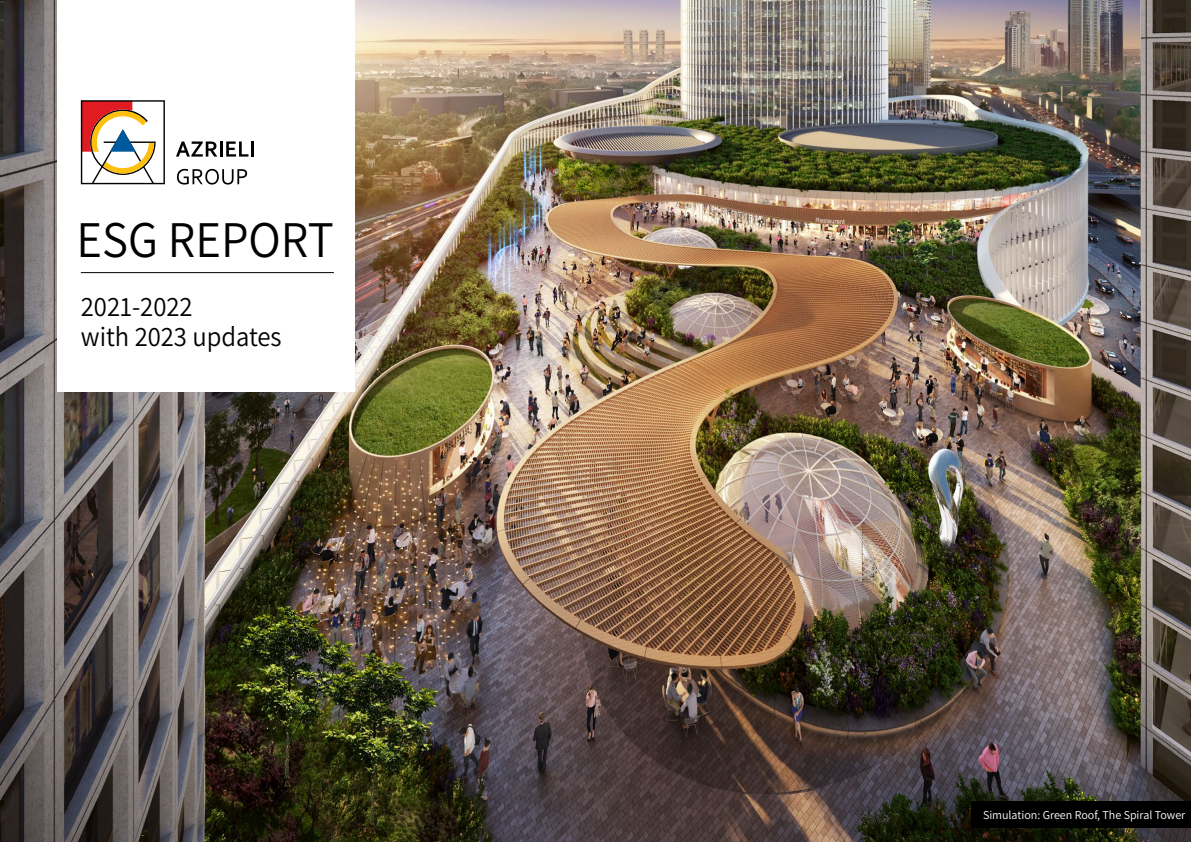
<style>
.page{position:relative;width:1191px;height:842px;background:#fff}
.page>*{position:absolute;margin:0;border:0;box-sizing:border-box;transform-origin:0 0}
.t1{font:51.5px "Assistant";color:#000;scale:.95 1}
.t2{font:28px/30px "Assistant";color:#000;scale:.95 1}
.t3{font:12px "Assistant";color:#fff}
</style>
<div class="page">
<img style="left:0;top:0;width:1191px;height:842px">
<div style="left:57px;top:0;width:297px;height:391px;background:#fff"></div>
<hr style="left:81px;top:272px;width:253px;height:1px;background:#000">
<svg style="left:81px;top:100px;width:84px;height:84px"></svg>
<svg style="left:176px;top:141px;width:72px;height:16px"></svg>
<hr style="left:251px;top:141px;width:3px;height:16px;background:#000">
<svg style="left:177px;top:169px;width:70px;height:16px"></svg>
<div style="left:971px;top:801px;width:220px;height:27px;background:#000"></div>
<h1 class="t1" style="left:77px;top:205px;width:272px">ESG REPORT</h1>
<h2 class="t2" style="left:81px;top:291px;width:213px">2021-2022<br>with 2023 updates</h2>
<p class="t3" style="left:983px;top:807px;width:204px">Simulation: Green Roof, The Spiral Tower</p>
</div>
